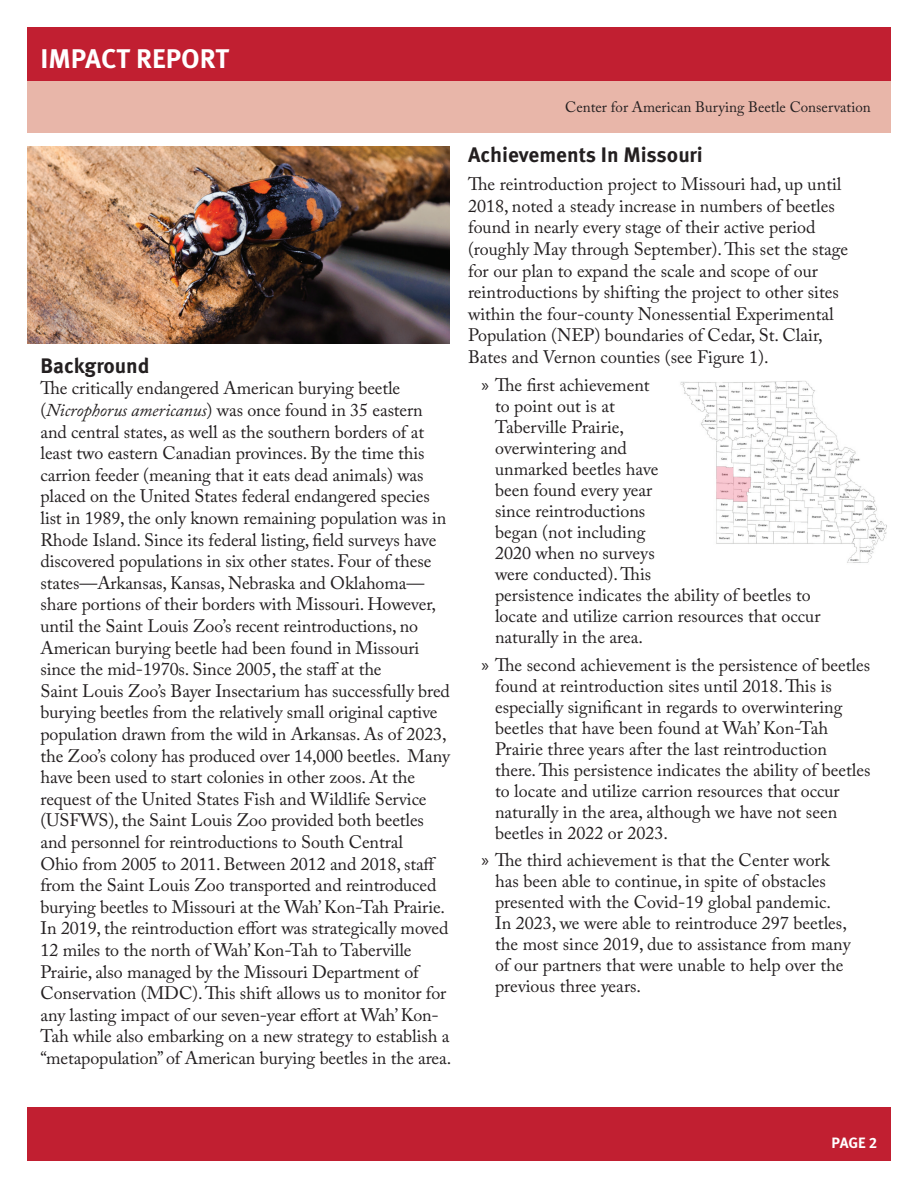
<style>
.page{position:relative;width:918px;height:1188px;background:#fff}
.page>*{position:absolute;margin:0;border:0;box-sizing:border-box;transform-origin:0 0}
.t1{font:700 27px "Meta Pro";color:#fff}
.t2{font:700 21px "Meta Pro";color:#231f20}
.t3{font:18px/21.6px "Adobe Caslon Pro";letter-spacing:-.005em;color:#231f20}
.t4{font:15px "Adobe Caslon Pro";color:#231f20}
.t5{font:700 15px "Meta Pro";color:#fff}
.s1{font-style:italic}
.s2{font-family:"Myriad Pro"}
</style>
<div class="page">
<div style="left:27px;top:27px;width:864px;height:54px;background:#c11f31"></div>
<div style="left:27px;top:1107px;width:864px;height:54px;background:#c11f31"></div>
<div style="left:27px;top:81px;width:864px;height:52px;background:#e8b6a9"></div>
<img style="left:680px;top:381px;width:207px;height:182px">
<img style="left:27px;top:146px;width:423px;height:197px">
<h1 class="t1" style="left:40px;top:37px;width:190px">IMPACT REPORT</h1>
<p class="t2" style="left:40px;top:349px;width:111px">Background</p>
<p class="t3" style="left:40px;top:377px;width:412px">The critically endangered American burying beetle (<span class="s1">Nicrophorus americanus</span>) was once found in 35 eastern and central states, as well as the southern borders of at least two eastern Canadian provinces. By the time this carrion feeder (meaning that it eats dead animals) was placed on the United States federal endangered species list in 1989, the only known remaining population was in Rhode Island. Since its federal listing, field surveys have discovered populations in six other states. Four of these states—Arkansas, Kansas, Nebraska and Oklahoma— share portions of their borders with Missouri. However, until the Saint Louis Zoo’s recent reintroductions, no American burying beetle had been found in Missouri since the mid-1970s. Since 2005, the staff at the<br>Saint Louis Zoo’s Bayer Insectarium has successfully bred burying beetles from the relatively small original captive population drawn from the wild in Arkansas. As of 2023, the Zoo’s colony has produced over 14,000 beetles. Many have been used to start colonies in other zoos. At the request of the United States Fish and Wildlife Service (USFWS), the Saint Louis Zoo provided both beetles and personnel for reintroductions to South Central<br>Ohio from 2005 to 2011. Between 2012 and 2018, staff from the Saint Louis Zoo transported and reintroduced burying beetles to Missouri at the Wah’ Kon-Tah Prairie.<br>In 2019, the reintroduction effort was strategically moved 12 miles to the north of Wah’ Kon-Tah to Taberville Prairie, also managed by the Missouri Department of Conservation (MDC). This shift allows us to monitor for any lasting impact of our seven-year effort at Wah’ Kon-Tah while also embarking on a new strategy to establish a “metapopulation” of American burying beetles in the area.</p>
<p class="t4" style="left:565px;top:98px;width:307px">Center for American Burying Beetle Conservation</p>
<p class="t2" style="left:468px;top:138px;width:236px">Achievements In Missouri</p>
<p class="t3" style="left:468px;top:173px;width:382px">The reintroduction project to Missouri had, up until 2018, noted a steady increase in numbers of beetles found in nearly every stage of their active period (roughly May through September). This set the stage for our plan to expand the scale and scope of our reintroductions by shifting the project to other sites within the four-county Nonessential Experimental Population (NEP) boundaries of Cedar, St. Clair, Bates and Vernon counties (see Figure 1).</p>
<p class="t3" style="left:495px;top:374px;width:327px;line-height:21px;text-indent:-14px"><span class="s2">»</span> The first achievement<br>to point out is at<br>Taberville Prairie,<br>overwintering and<br>unmarked beetles have<br>been found every year<br>since reintroductions<br>began (not including<br>2020 when no surveys<br>were conducted). This<br>persistence indicates the ability of beetles to locate and utilize carrion resources that occur naturally in the area.</p>
<p class="t3" style="left:495px;top:654px;width:377px;line-height:21px;text-indent:-14px"><span class="s2">»</span> The second achievement is the persistence of beetles found at reintroduction sites until 2018. This is especially significant in regards to overwintering beetles that have been found at Wah’ Kon-Tah Prairie three years after the last reintroduction there. This persistence indicates the ability of beetles to locate and utilize carrion resources that occur naturally in the area, although we have not seen beetles in 2022 or 2023.</p>
<p class="t3" style="left:495px;top:850px;width:357px;line-height:21px;text-indent:-14px"><span class="s2">»</span> The third achievement is that the Center work has been able to continue, in spite of obstacles presented with the Covid-19 global pandemic.<br>In 2023, we were able to reintroduce 297 beetles, the most since 2019, due to assistance from many of our partners that were unable to help over the previous three years.</p>
<p class="t5" style="left:832px;top:1131px;width:47px">PAGE 2</p>
</div>
